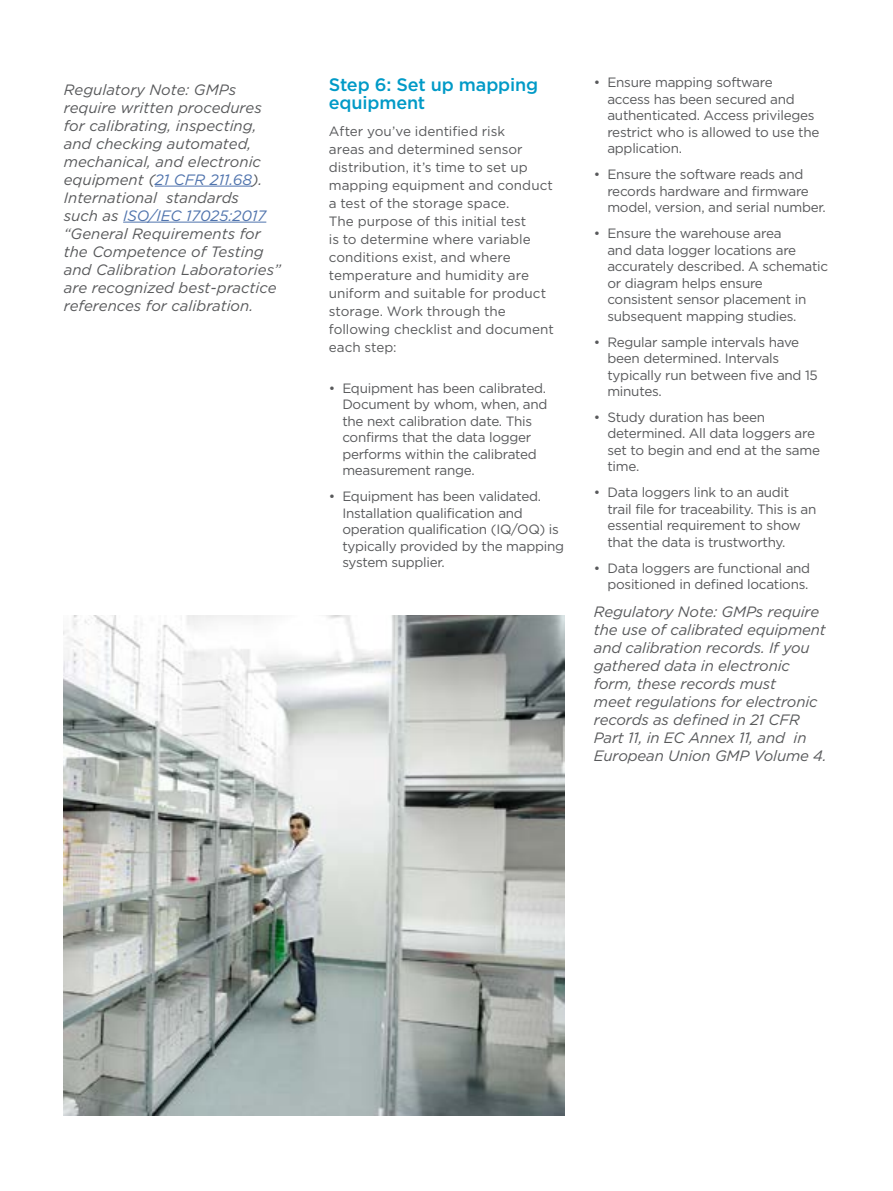
<style>
.page{position:relative;width:893px;height:1191px;background:#fff}
.page>*{position:absolute;margin:0;border:0;box-sizing:border-box;transform-origin:0 0}
.t1{font:500 18px/18px "Gotham";letter-spacing:-.01em;color:#009ac7}
.t2{font:italic 15px/18px "Gotham";letter-spacing:-.01em;color:#58595b}
.t3{font:13.5px/16.5px "Gotham";letter-spacing:-.02em;color:#58595b}
.t4{font:13.5px/18px "Gotham";color:#58595b}
.s1{color:#4f73ad}
</style>
<div class="page">
<hr style="left:155px;top:186px;width:97px;height:1px;background:#4f73ad">
<hr style="left:123px;top:222px;width:143px;height:1px;background:#4f73ad">
<img style="left:64px;top:615px;width:500px;height:500px">
<p class="t2" style="left:64px;top:80px;width:219px">Regulatory Note: GMPs require written procedures for calibrating, inspecting, and checking automated, mechanical, and electronic equipment (<span class="s1">21 CFR 211.68</span>).<br>International standards<br>such as <span class="s1">ISO/IEC 17025:2017 </span>“General Requirements for the Competence of Testing and Calibration Laboratories” are recognized best-practice references for calibration.</p>
<h1 class="t1" style="left:329px;top:75px;width:211px">Step 6: Set up mapping equipment</h1>
<p class="t4" style="left:329px;top:122px;width:227px">After you’ve identified risk<br>areas and determined sensor distribution, it’s time to set up mapping equipment and conduct a test of the storage space.<br>The purpose of this initial test<br>is to determine where variable conditions exist, and where temperature and humidity are uniform and suitable for product storage. Work through the following checklist and document each step:</p>
<p class="t3" style="left:342px;top:379px;width:207px;text-indent:-14px">• Equipment has been calibrated.<br>Document by whom, when, and the next calibration date. This confirms that the data logger performs within the calibrated measurement range.</p>
<p class="t3" style="left:342px;top:488px;width:223px;text-indent:-14px">• Equipment has been validated.<br>Installation qualification and operation qualification (IQ/OQ) is typically provided by the mapping system supplier.</p>
<p class="t3" style="left:607px;top:74px;width:214px;text-indent:-14px">• Ensure mapping software<br>access has been secured and authenticated. Access privileges restrict who is allowed to use the application.</p>
<p class="t3" style="left:607px;top:166px;width:220px;text-indent:-14px">• Ensure the software reads and records hardware and firmware model, version, and serial number.</p>
<p class="t3" style="left:607px;top:225px;width:222px;text-indent:-14px">• Ensure the warehouse area<br>and data logger locations are accurately described. A schematic or diagram helps ensure consistent sensor placement in subsequent mapping studies.</p>
<p class="t3" style="left:607px;top:333px;width:212px;text-indent:-14px">• Regular sample intervals have been determined. Intervals typically run between five and 15 minutes.</p>
<p class="t3" style="left:607px;top:408px;width:214px;text-indent:-14px">• Study duration has been determined. All data loggers are set to begin and end at the same time.</p>
<p class="t3" style="left:607px;top:484px;width:211px;text-indent:-14px">• Data loggers link to an audit trail file for traceability. This is an essential requirement to show that the data is trustworthy.</p>
<p class="t3" style="left:594px;top:559px;width:218px;text-align:right">• Data loggers are functional and positioned in defined locations.</p>
<p class="t2" style="left:594px;top:602px;width:234px">Regulatory Note: GMPs require the use of calibrated equipment and calibration records. If you gathered data in electronic form, these records must<br>meet regulations for electronic records as defined in 21 CFR<br>Part 11, in EC Annex 11, and in<br>European Union GMP Volume 4.</p>
</div>
